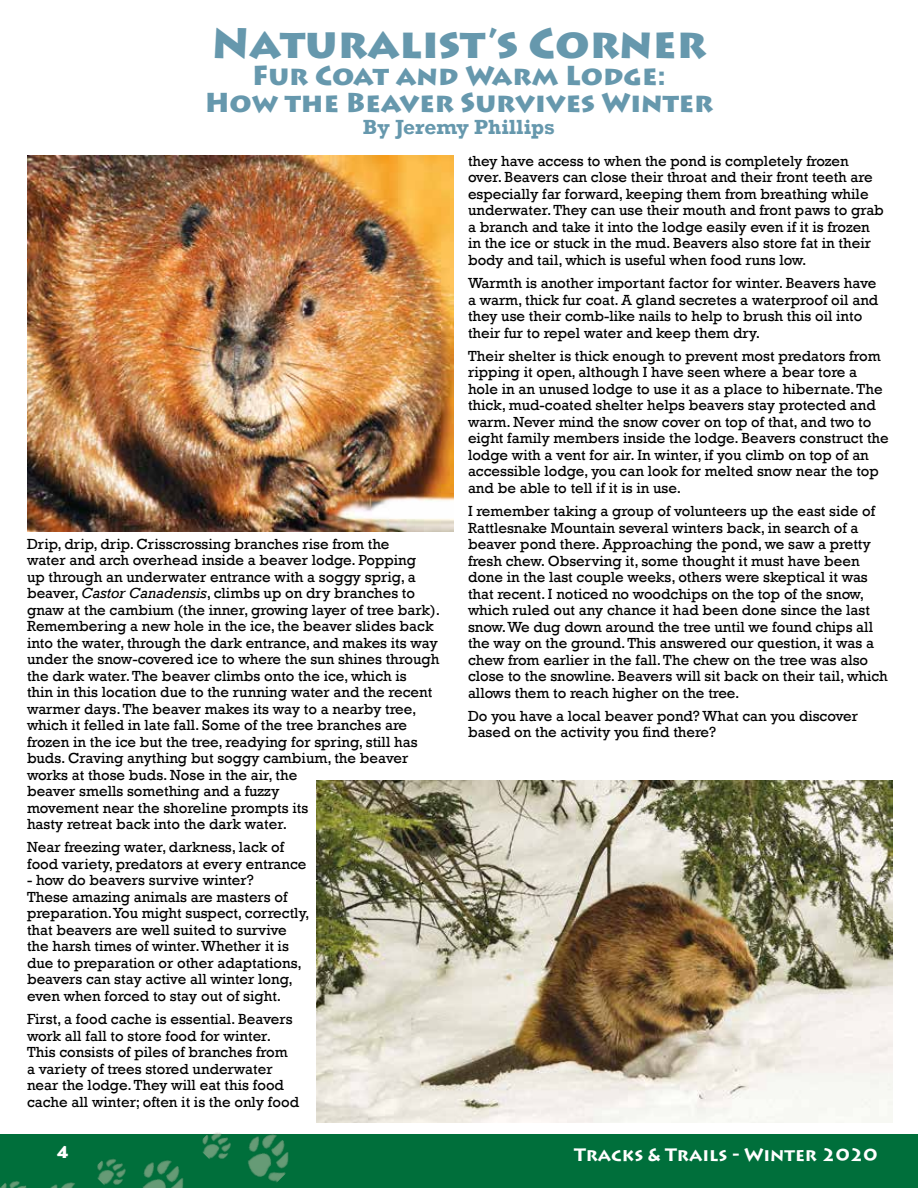
<style>
.page{position:relative;width:918px;height:1188px;background:#fff}
.page>*{position:absolute;margin:0;border:0;box-sizing:border-box;transform-origin:0 0}
.t1{font:900 42px "Lithos Pro";color:#6698ad}
.t2{font:900 27px/27px "Lithos Pro";color:#6698ad;text-align:center}
.t3{font:700 21px "Rockwell";color:#6698ad}
.t4{font:700 18px "Lithos Pro";color:#fff}
.t5{font:900 16.5px "Lithos Pro";color:#fff}
.t6{font:15px/16.5px "Rockwell";color:#000}
.s1{font-style:italic}
</style>
<div class="page">
<div style="left:0;top:1134px;width:918px;height:54px;background:#006f3b"></div>
<img style="left:0;top:1181px;width:75px;height:7px">
<img style="left:202px;top:1132px;width:87px;height:51px">
<img style="left:97px;top:1158px;width:87px;height:30px">
<hr style="left:917px;top:0;width:1px;height:709px;background:#8dc63f">
<img style="left:317px;top:781px;width:575px;height:342px">
<img style="left:27px;top:156px;width:427px;height:375px">
<h1 class="t1" style="left:212px;top:17px;width:496px">Naturalist’s Corner</h1>
<h2 class="t2" style="left:205px;top:62px;width:510px">Fur Coat and Warm Lodge:<br>How the Beaver Survives Winter</h2>
<h3 class="t3" style="left:363px;top:114px;width:194px">By Jeremy Phillips</h3>
<p class="t6" style="left:27px;top:535px;width:415px">Drip, drip, drip. Crisscrossing branches rise from the<br>water and arch overhead inside a beaver lodge. Popping<br>up through an underwater entrance with a soggy sprig, a beaver, <span class="s1">Castor Canadensis</span>, climbs up on dry branches to gnaw at the cambium (the inner, growing layer of tree bark).<br>Remembering a new hole in the ice, the beaver slides back into the water, through the dark entrance, and makes its way under the snow-covered ice to where the sun shines through the dark water. The beaver climbs onto the ice, which is<br>thin in this location due to the running water and the recent warmer days. The beaver makes its way to a nearby tree, which it felled in late fall. Some of the tree branches are frozen in the ice but the tree, readying for spring, still has buds. Craving anything but soggy cambium, the beaver works at those buds. Nose in the air, the<br>beaver smells something and a fuzzy<br>movement near the shoreline prompts its<br>hasty retreat back into the dark water.</p>
<p class="t6" style="left:27px;top:839px;width:281px">Near freezing water, darkness, lack of food variety, predators at every entrance</p>
<p class="t6" style="left:27px;top:872px;width:284px">- how do beavers survive winter?<br>These amazing animals are masters of preparation. You might suspect, correctly, that beavers are well suited to survive the harsh times of winter. Whether it is due to preparation or other adaptations, beavers can stay active all winter long, even when forced to stay out of sight.</p>
<p class="t6" style="left:27px;top:1011px;width:274px">First, a food cache is essential. Beavers work all fall to store food for winter.<br>This consists of piles of branches from a variety of trees stored underwater near the lodge. They will eat this food cache all winter; often it is the only food</p>
<p class="t6" style="left:468px;top:153px;width:417px">they have access to when the pond is completely frozen over. Beavers can close their throat and their front teeth are especially far forward, keeping them from breathing while underwater. They can use their mouth and front paws to grab a branch and take it into the lodge easily even if it is frozen in the ice or stuck in the mud. Beavers also store fat in their body and tail, which is useful when food runs low.</p>
<p class="t6" style="left:468px;top:275px;width:412px">Warmth is another important factor for winter. Beavers have a warm, thick fur coat. A gland secretes a waterproof oil and they use their comb-like nails to help to brush this oil into their fur to repel water and keep them dry.</p>
<p class="t6" style="left:468px;top:348px;width:422px">Their shelter is thick enough to prevent most predators from ripping it open, although I have seen where a bear tore a hole in an unused lodge to use it as a place to hibernate. The thick, mud-coated shelter helps beavers stay protected and warm. Never mind the snow cover on top of that, and two to eight family members inside the lodge. Beavers construct the lodge with a vent for air. In winter, if you climb on top of an accessible lodge, you can look for melted snow near the top and be able to tell if it is in use.</p>
<p class="t6" style="left:468px;top:503px;width:421px">I remember taking a group of volunteers up the east side of Rattlesnake Mountain several winters back, in search of a beaver pond there. Approaching the pond, we saw a pretty fresh chew. Observing it, some thought it must have been done in the last couple weeks, others were skeptical it was that recent. I noticed no woodchips on the top of the snow, which ruled out any chance it had been done since the last snow. We dug down around the tree until we found chips all the way on the ground. This answered our question, it was a chew from earlier in the fall. The chew on the tree was also close to the snowline. Beavers will sit back on their tail, which allows them to reach higher on the tree.</p>
<p class="t6" style="left:468px;top:708px;width:392px">Do you have a local beaver pond? What can you discover based on the activity you find there?</p>
<p class="t5" style="left:56px;top:1142px;width:15px">4</p>
<p class="t4" style="left:574px;top:1144px;width:305px">Tracks &amp; Trails - Winter 2020</p>
</div>
